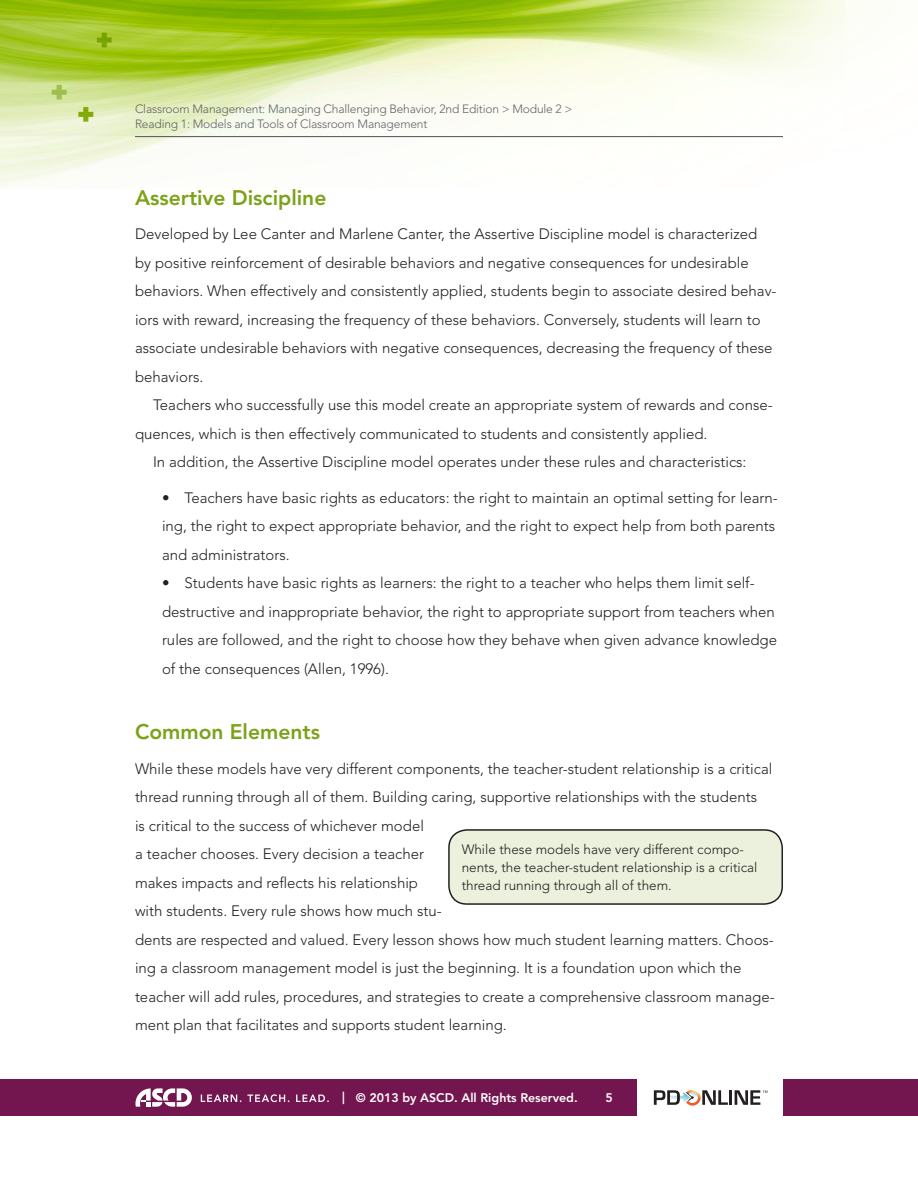
<style>
.page{position:relative;width:918px;height:1188px;background:#fff}
.page>*{position:absolute;margin:0;border:0;box-sizing:border-box;transform-origin:0 0}
.Head_2{font:800 21px "Avenir LT Std";color:#7ca217}
.Text_Flush{font:300 15px/28.5px "Avenir LT Std";color:#231f20}
.Text{font:300 15px/28.5px "Avenir LT Std";color:#231f20}
.Sidebar{font:300 13.5px/18px "Avenir LT Std";color:#231f20}
.t1{font:800 12.3px "Avenir LT Std";color:#fff}
.t2{font:300 12px/15px "Avenir LT Std";letter-spacing:-.015em;color:#636366}
</style>
<div class="page">
<div style="left:0;top:1079px;width:636px;height:37px;background:#73164f"></div>
<div style="left:783px;top:1079px;width:135px;height:37px;background:#73164f"></div>
<svg style="left:201px;top:1095px;width:40px;height:7px"></svg>
<svg style="left:247px;top:1094px;width:42px;height:8px"></svg>
<svg style="left:296px;top:1095px;width:33px;height:7px"></svg>
<svg style="left:135px;top:1088px;width:57px;height:19px"></svg>
<svg style="left:654px;top:1089px;width:74px;height:17px"></svg>
<hr style="left:729px;top:1090px;width:3px;height:15px;background:#231f20">
<svg style="left:735px;top:1090px;width:32px;height:15px"></svg>
<img style="left:0;top:0;width:860px;height:187px">
<hr style="left:135px;top:136px;width:648px;height:1px;background:#636366">
<div style="left:449px;top:830px;width:333px;height:74px;background:#ebf1dc;border-radius:18px"></div>
<div style="left:448px;top:829px;width:335px;height:76px;border:2px solid #231f20;border-radius:18px"></div>
<p class="t2" style="left:135px;top:101px;width:439px">Classroom Management: Managing Challenging Behavior, 2nd Edition &gt; Module 2 &gt;<br>Reading 1: Models and Tools of Classroom Management</p>
<p class="Head_2" style="left:135px;top:185px;width:193px">Assertive Discipline</p>
<p class="Text_Flush" style="left:135px;top:220px;width:643px">Developed by Lee Canter and Marlene Canter, the Assertive Discipline model is characterized by positive reinforcement of desirable behaviors and negative consequences for undesirable behaviors. When effectively and consistently applied, students begin to associate desired behav&shy;iors with reward, increasing the frequency of these behaviors. Conversely, students will learn to associate undesirable behaviors with negative consequences, decreasing the frequency of these behaviors.</p>
<p class="Text" style="left:135px;top:391px;width:639px;text-indent:18px">Teachers who successfully use this model create an appropriate system of rewards and conse&shy;quences, which is then effectively communicated to students and consistently applied.</p>
<p class="Text" style="left:153px;top:448px;width:595px">In addition, the Assertive Discipline model operates under these rules and characteristics:</p>
<p class="Text_Flush" style="left:162px;top:483px;width:617px">• Teachers have basic rights as educators: the right to maintain an optimal setting for learn&shy;ing, the right to expect appropriate behavior, and the right to expect help from both parents and administrators.</p>
<p class="Text_Flush" style="left:162px;top:569px;width:617px">• Students have basic rights as learners: the right to a teacher who helps them limit self&shy;destructive and inappropriate behavior, the right to appropriate support from teachers when rules are followed, and the right to choose how they behave when given advance knowledge of the consequences (Allen, 1996).</p>
<p class="Head_2" style="left:135px;top:720px;width:187px">Common Elements</p>
<p class="Text_Flush" style="left:135px;top:754px;width:641px">While these models have very different components, the teacher-student relationship is a critical thread running through all of them. Building caring, supportive relationships with the students<br>is critical to the success of whichever model<br>a teacher chooses. Every decision a teacher<br>makes impacts and reflects his relationship<br>with students. Every rule shows how much stu-<br>dents are respected and valued. Every lesson shows how much student learning matters. Choos&shy;ing a classroom management model is just the beginning. It is a foundation upon which the teacher will add rules, procedures, and strategies to create a comprehensive classroom manage&shy;ment plan that facilitates and supports student learning.</p>
<p class="Sidebar" style="left:462px;top:840px;width:297px">While these models have very different compo&shy;nents, the teacher-student relationship is a critical thread running through all of them.</p>
<p class="t1" style="left:342px;top:1091px;width:237px">| © 2013 by ASCD. All Rights Reserved.</p>
<p class="t1" style="left:606px;top:1091px;width:9px">5</p>
</div>
